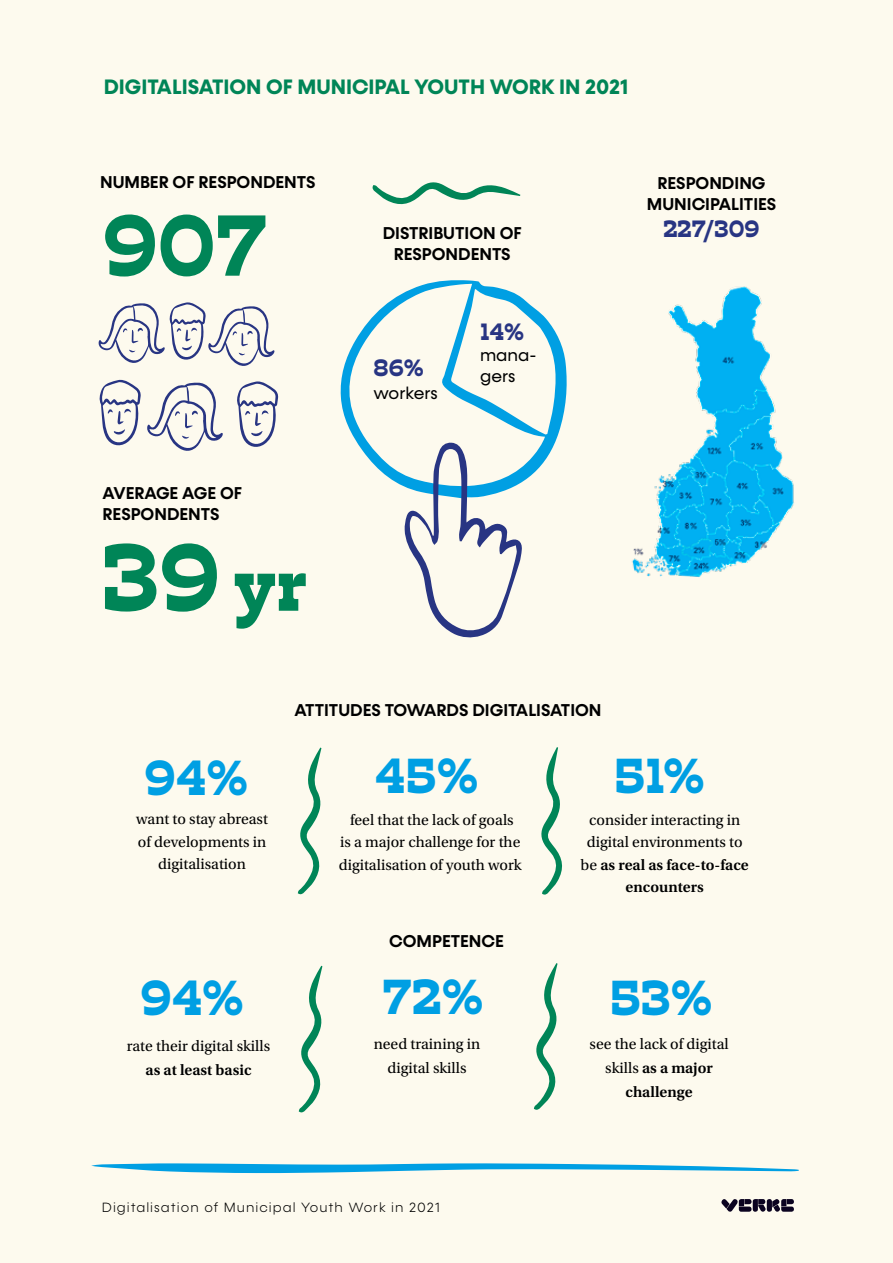
<style>
.page{position:relative;width:893px;height:1263px;background:#fdfaee}
.page>*{position:absolute;margin:0;border:0;box-sizing:border-box;transform-origin:0 0}
.t1{font:900 91.35px "Trilby";color:#008557}
.t2{font:900 83.1px "Trilby";color:#008557}
.t3{font:900 47.25px "Trilby";color:#009fe3}
.t4{font:900 22.65px "Trilby";color:#283583}
.t5{font:700 21px "Konnect";color:#008557}
.t6{font:600 17.25px/20.7px "Konnect";color:#000;text-align:center}
.t7{font:17.25px "Konnect";color:#000}
.t8{font:15.75px/22.5px "Utopia Std";color:#000;text-align:center}
.t9{font:600 15.75px "Utopia Std";color:#000}
.t10{font:300 13.5px "Konnect";letter-spacing:.075em;color:#000}
.s1{font-size:75px}
.s2{font-weight:600}
</style>
<div class="page">
<svg style="left:340px;top:280px;width:227px;height:207px"></svg>
<svg style="left:299px;top:966px;width:24px;height:146px"></svg>
<svg style="left:534px;top:963px;width:24px;height:147px"></svg>
<svg style="left:372px;top:182px;width:148px;height:23px"></svg>
<svg style="left:298px;top:747px;width:24px;height:147px"></svg>
<svg style="left:541px;top:747px;width:21px;height:148px"></svg>
<svg style="left:404px;top:442px;width:119px;height:196px"></svg>
<svg style="left:98px;top:302px;width:177px;height:64px"></svg>
<svg style="left:237px;top:381px;width:41px;height:66px"></svg>
<svg style="left:99px;top:379px;width:124px;height:72px"></svg>
<img style="left:632px;top:286px;width:162px;height:291px">
<svg style="left:91px;top:1163px;width:708px;height:10px"></svg>
<div style="left:767px;top:1199px;width:5px;height:13px;background:#0b0320;border-radius:2px"></div>
<svg style="left:721px;top:1199px;width:45px;height:13px"></svg>
<svg style="left:772px;top:1199px;width:22px;height:13px"></svg>
<h3 class="t5" style="left:104px;top:75px;width:526px">DIGITALISATION OF MUNICIPAL YOUTH WORK IN 2021</h3>
<p class="t6" style="left:100px;top:172px;width:217px">NUMBER OF RESPONDENTS</p>
<h2 class="t2" style="left:103px;top:193px;width:165px">907</h2>
<p class="t6" style="left:383px;top:223px;width:140px">DISTRIBUTION OF<br>RESPONDENTS</p>
<h3 class="t4" style="left:374px;top:353px;width:52px">86%</h3>
<p class="t7" style="left:374px;top:383px;width:66px">workers</p>
<h3 class="t4" style="left:480px;top:317px;width:45px">14%</h3>
<p class="t7" style="left:480px;top:345px;width:58px">mana-</p>
<p class="t7" style="left:480px;top:366px;width:37px">gers</p>
<p class="t6" style="left:647px;top:173px;width:131px">RESPONDING<br>MUNICIPALITIES</p>
<h3 class="t4" style="left:663px;top:214px;width:98px">227/309</h3>
<p class="t6" style="left:103px;top:483px;width:141px;text-align:left">AVERAGE AGE OF<br>RESPONDENTS</p>
<h1 class="t1" style="left:102px;top:519px;width:207px">39 <span class="s1">yr</span></h1>
<p class="t6" style="left:294px;top:700px;width:309px">ATTITUDES TOWARDS DIGITALISATION</p>
<h3 class="t3" style="left:145px;top:747px;width:105px">94%</h3>
<h3 class="t3" style="left:375px;top:745px;width:105px">45%</h3>
<h3 class="t3" style="left:614px;top:745px;width:92px">51%</h3>
<p class="t8" style="left:136px;top:808px;width:133px">want to stay abreast of developments in digitalisation</p>
<p class="t8" style="left:339px;top:809px;width:184px">feel that the lack of goals<br>is a major challenge for the digitalisation of youth work</p>
<p class="t8" style="left:581px;top:809px;width:170px">consider interacting in digital environments to be <span class="s2">as real as face-to-face encounters</span></p>
<p class="t6" style="left:389px;top:931px;width:116px">COMPETENCE</p>
<h3 class="t3" style="left:140px;top:968px;width:105px">94%</h3>
<h3 class="t3" style="left:382px;top:966px;width:103px">72%</h3>
<h3 class="t3" style="left:610px;top:968px;width:104px">53%</h3>
<p class="t8" style="left:127px;top:1035px;width:145px">rate their digital skills</p>
<p class="t9" style="left:146px;top:1061px;width:107px">as at least basic</p>
<p class="t8" style="left:374px;top:1032px;width:108px;line-height:24px">need training in digital skills</p>
<p class="t8" style="left:590px;top:1032px;width:141px;line-height:24px">see the lack of digital skills <span class="s2">as a major challenge</span></p>
<p class="t10" style="left:102px;top:1199px;width:339px">Digitalisation of Municipal Youth Work in 2021</p>
</div>
